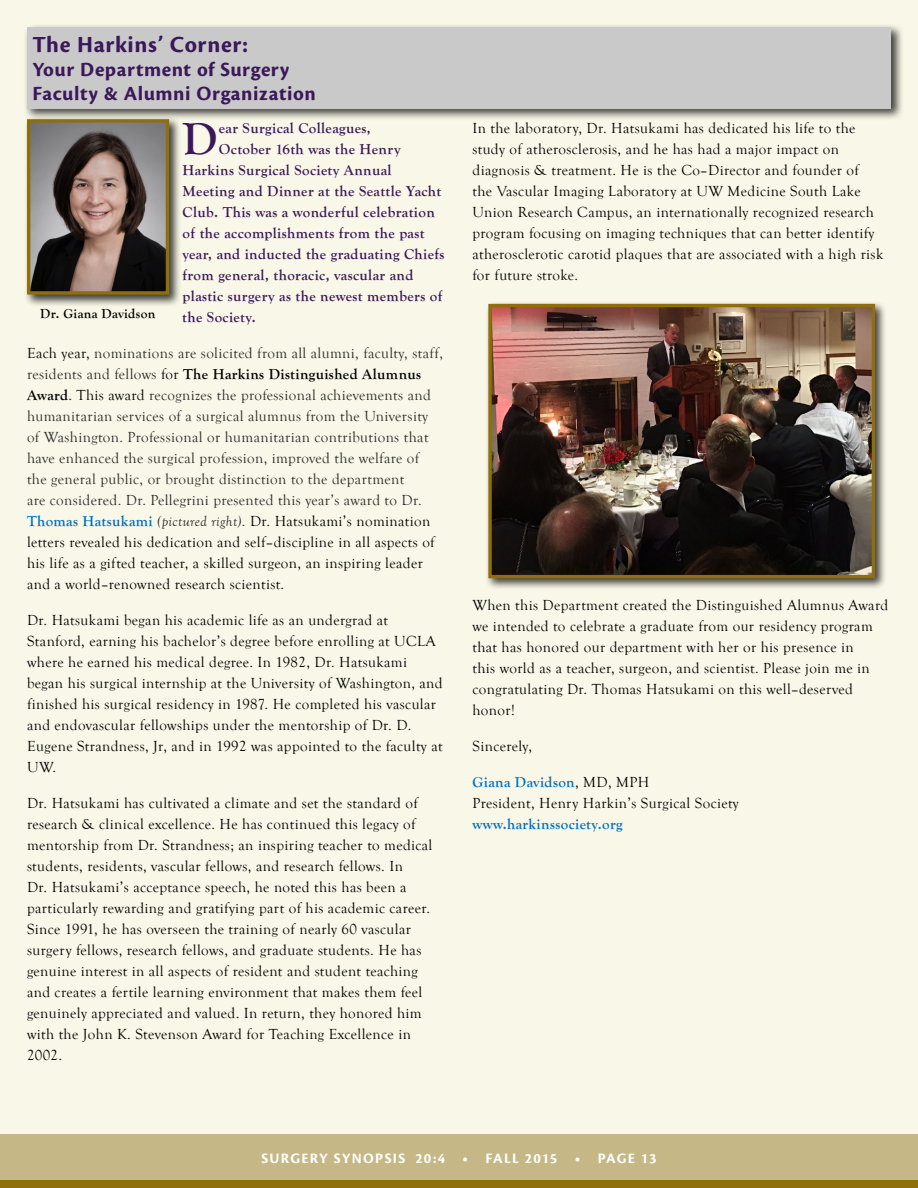
<style>
.page{position:relative;width:918px;height:1188px;background:#f9f7e7}
.page>*{position:absolute;margin:0;border:0;box-sizing:border-box;transform-origin:0 0}
.t1{font:700 46.2px "Goudy Old Style T";color:#3b185a}
.t2{font:700 24px "Cronos Pro";letter-spacing:.025em;color:#3b185a}
.t3{font:700 21px/24px "Cronos Pro";letter-spacing:.025em;color:#3b185a}
.t4{font:15px/21px "Goudy Old Style T";letter-spacing:.025em;color:#000}
.t5{font:15px/21px "Goudy Old Style T";letter-spacing:.025em;color:#2a2a2a}
.t6{font:700 15px "Goudy Old Style T";letter-spacing:.025em;color:#3b185a}
.t7{font:700 15px "Cronos Pro";letter-spacing:.085em;color:#fff}
.t8{font:700 15px "Goudy Old Style T";letter-spacing:.025em;color:#0070c0}
.t9{font:700 13.5px "Goudy Old Style T";letter-spacing:.025em;color:#000}
.s1{color:#000}
.s2{font-weight:700;color:#000}
.s3{font-weight:700;color:#0070c0}
.s4{font-style:italic}
</style>
<div class="page">
<div style="left:0;top:1134px;width:918px;height:54px;background:#c6b786"></div>
<div style="left:0;top:1180px;width:918px;height:8px;background:#8e6f0c"></div>
<div style="left:23px;top:24px;width:881px;height:97px;background:#000;opacity:.75"></div>
<div style="left:27px;top:27px;width:864px;height:81px;background:#c9c9ca"></div>
<div style="left:24px;top:116px;width:157px;height:191px;background:#000;opacity:.75"></div>
<img style="left:31px;top:123px;width:134px;height:168px">
<div style="left:27px;top:119px;width:142px;height:176px;border:3px solid #8e6f0c"></div>
<div style="left:485px;top:300px;width:402px;height:290px;background:#000;opacity:.75"></div>
<img style="left:492px;top:308px;width:379px;height:266px">
<div style="left:488px;top:304px;width:387px;height:274px;border:3px solid #8e6f0c"></div>
<h2 class="t2" style="left:32px;top:31px;width:217px">The Harkins’ Corner:</h2>
<h3 class="t3" style="left:32px;top:58px;width:285px">Your Department of Surgery<br>Faculty &amp; Alumni Organization</h3>
<h1 class="t1" style="left:183px;top:113px;width:37px">D</h1>
<p class="t6" style="left:219px;top:119px;width:154px">ear Surgical Colleagues,</p>
<p class="t6" style="left:219px;top:140px;width:183px">October 16th was the Henry</p>
<p class="t6" style="left:183px;top:161px;width:211px">Harkins Surgical Society Annual</p>
<p class="t6" style="left:183px;top:182px;width:260px">Meeting and Dinner at the Seattle Yacht</p>
<p class="t6" style="left:183px;top:203px;width:254px">Club. This was a wonderful celebration</p>
<p class="t6" style="left:183px;top:224px;width:243px">of the accomplishments from the past</p>
<p class="t6" style="left:183px;top:245px;width:263px">year, and inducted the graduating Chiefs</p>
<p class="t6" style="left:183px;top:266px;width:232px">from general, thoracic, vascular and</p>
<p class="t6" style="left:183px;top:287px;width:261px">plastic surgery as the newest members of</p>
<p class="t6" style="left:182px;top:308px;width:75px">the Society.</p>
<p class="t5" style="left:27px;top:343px;width:418px"><span class="s1">Each year,</span> nominations are solicited from all alumni, faculty, staff, residents and fellows <span class="s1">for</span> <span class="s2">The Harkins Distinguished Alumnus Award</span><span class="s1">. This award</span> recognizes the professional achievements and humanitarian services of a surgical alumnus from the University of Washington. Professional or humanitarian contributions that have enhanced the surgical profession, improved the welfare of<br>the general public, or brought distinction to the department<br>are considered. Dr. Pellegrini presented this year’s award to Dr.<br><span class="s3">Thomas Hatsukami</span> <span class="s4">(pictured right)</span>. <span class="s1">Dr. Hatsukami’s nomination letters revealed his dedication and self–discipline in all aspects of his life as a gifted teacher, a skilled surgeon, an inspiring leader and a world–renowned research scientist.</span></p>
<p class="t4" style="left:27px;top:610px;width:417px">Dr. Hatsukami began his academic life as an undergrad at Stanford, earning his bachelor’s degree before enrolling at UCLA where he earned his medical degree. In 1982, Dr. Hatsukami began his surgical internship at the University of Washington, and finished his surgical residency in 1987. He completed his vascular and endovascular fellowships under the mentorship of Dr. D.<br>Eugene Strandness, Jr, and in 1992 was appointed to the faculty at UW.</p>
<p class="t4" style="left:27px;top:793px;width:407px">Dr. Hatsukami has cultivated a climate and set the standard of research &amp; clinical excellence. He has continued this legacy of mentorship from Dr. Strandness; an inspiring teacher to medical students, residents, vascular fellows, and research fellows. In<br>Dr. Hatsukami’s acceptance speech, he noted this has been a particularly rewarding and gratifying part of his academic career.<br>Since 1991, he has overseen the training of nearly 60 vascular surgery fellows, research fellows, and graduate students. He has genuine interest in all aspects of resident and student teaching and creates a fertile learning environment that makes them feel genuinely appreciated and valued. In return, they honored him with the John K. Stevenson Award for Teaching Excellence in 2002.</p>
<p class="t9" style="left:40px;top:306px;width:117px">Dr. Giana Davidson</p>
<p class="t4" style="left:473px;top:118px;width:412px">In the laboratory, Dr. Hatsukami has dedicated his life to the study of atherosclerosis, and he has had a major impact on diagnosis &amp; treatment. He is the Co–Director and founder of<br>the Vascular Imaging Laboratory at UW Medicine South Lake Union Research Campus, an internationally recognized research program focusing on imaging techniques that can better identify atherosclerotic carotid plaques that are associated with a high risk for future stroke.</p>
<p class="t4" style="left:473px;top:595px;width:417px">When this Department created the Distinguished Alumnus Award we intended to celebrate a graduate from our residency program that has honored our department with her or his presence in<br>this world as a teacher, surgeon, and scientist. Please join me in congratulating Dr. Thomas Hatsukami on this well–deserved honor!</p>
<p class="t4" style="left:473px;top:736px;width:61px">Sincerely,</p>
<p class="t4" style="left:473px;top:772px;width:268px"><span class="s3">Giana Davidson</span>, MD, MPH<br>President, Henry Harkin’s Surgical Society</p>
<p class="t8" style="left:473px;top:815px;width:152px">www.harkinssociety.org</p>
<p class="t7" style="left:261px;top:1150px;width:397px">SURGERY SYNOPSIS 20:4 • FALL 2015 • PAGE 13</p>
</div>
